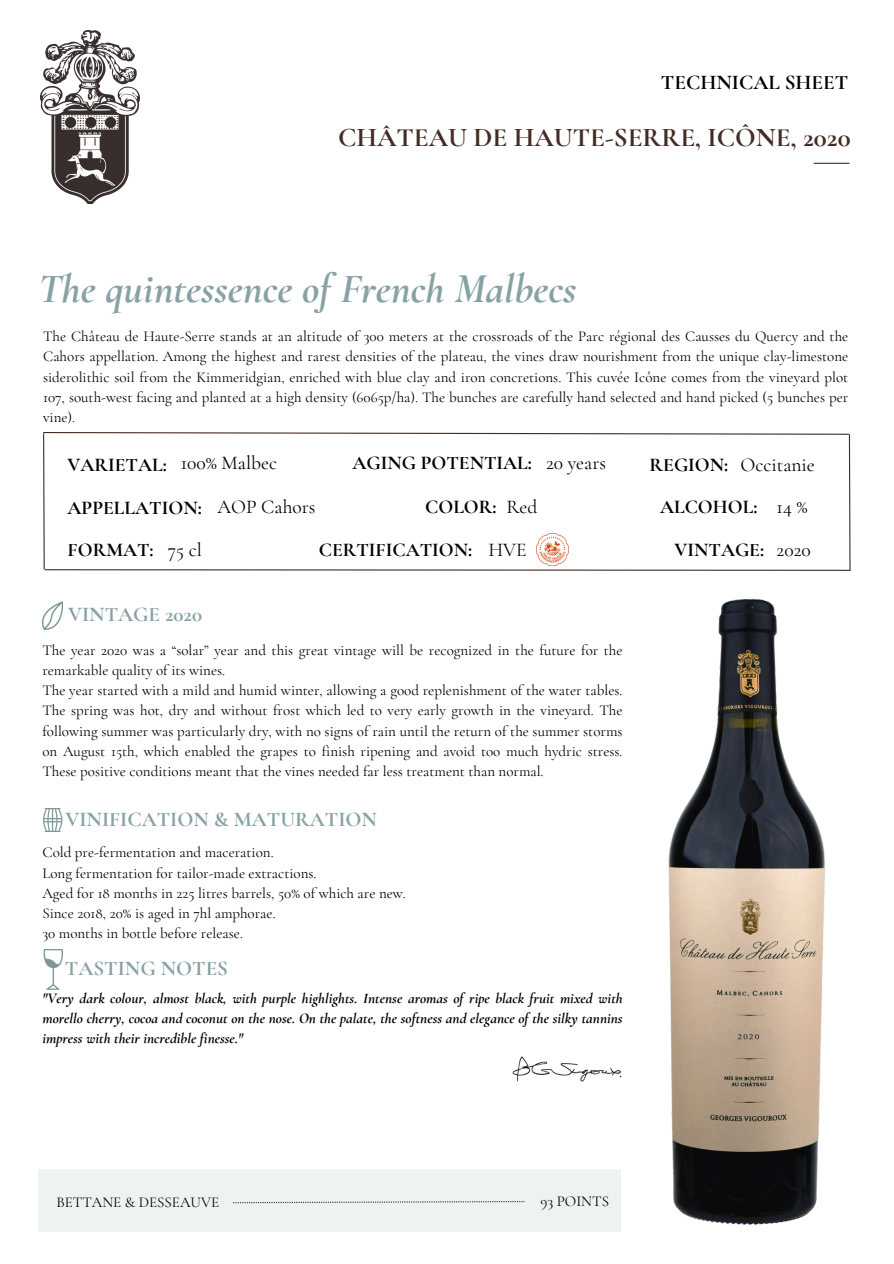
<style>
.page{position:relative;width:894px;height:1264px;background:#fff}
.page>*{position:absolute;margin:0;border:0;box-sizing:border-box;transform-origin:0 0}
.t1{font:italic 700 42px "Cormorant Garamond";color:#87a2a5}
.t2{font:700 27px "Cormorant Garamond";color:#442c24}
.t3{font:700 21px "Cormorant Garamond";color:#87a2a5}
.t4{font:700 21px "Cormorant Garamond";color:#000}
.t5{font:700 19.5px "Cormorant Garamond";color:#000}
.t6{font:19.5px "Cormorant Garamond";color:#000}
.t7{font:15px/20.2px "Cormorant Garamond";color:#000;text-align:justify}
.t8{font:italic 700 15px/20.2px "Cormorant Garamond";color:#000;text-align:justify}
</style>
<div class="page">
<hr style="left:813px;top:163px;width:36px;height:1px;background:#442c24">
<img style="left:512px;top:1056px;width:91px;height:26px">
<svg style="left:43px;top:432px;width:808px;height:139px"></svg>
<img style="left:536px;top:534px;width:32px;height:31px">
<img style="left:603px;top:538px;width:248px;height:694px">
<img style="left:40px;top:30px;width:99px;height:174px">
<img style="left:42px;top:601px;width:21px;height:28px">
<img style="left:43px;top:808px;width:20px;height:23px">
<img style="left:43px;top:949px;width:20px;height:40px">
<div style="left:38px;top:1169px;width:582px;height:62px;background:#eef2f2"></div>
<svg style="left:233px;top:1201px;width:291px;height:2px"></svg>
<p class="t4" style="left:660px;top:69px;width:189px">TECHNICAL SHEET</p>
<h3 class="t2" style="left:338px;top:121px;width:513px">CHÂTEAU DE HAUTE-SERRE, ICÔNE, 2020</h3>
<h5 class="t1" style="left:38px;top:263px;width:539px">The quintessence of French Malbecs</h5>
<h3 class="t7" style="left:43px;top:326px;width:806px">The Château de Haute-Serre stands at an altitude of 300 meters at the crossroads of the Parc régional des Causses du Quercy and the Cahors appellation. Among the highest and rarest densities of the plateau, the vines draw nourishment from the unique clay-limestone siderolithic soil from the Kimmeridgian, enriched with blue clay and iron concretions. This cuvée Icône comes from the vineyard plot 107, south-west facing and planted at a high density (6065p/ha). The bunches are carefully hand selected and hand picked (5 bunches per vine).</h3>
<p class="t5" style="left:68px;top:452px;width:101px">VARIETAL:</p>
<p class="t6" style="left:181px;top:451px;width:98px">100% Malbec</p>
<h3 class="t5" style="left:68px;top:496px;width:135px">APPELLATION:</h3>
<h3 class="t6" style="left:217px;top:495px;width:100px">AOP Cahors</h3>
<h5 class="t5" style="left:352px;top:451px;width:181px">AGING POTENTIAL:</h5>
<h3 class="t6" style="left:546px;top:451px;width:61px">20 years</h3>
<p class="t5" style="left:425px;top:495px;width:73px">COLOR:</p>
<h3 class="t6" style="left:506px;top:495px;width:33px">Red</h3>
<h2 class="t5" style="left:68px;top:537px;width:87px">FORMAT:</h2>
<p class="t6" style="left:168px;top:537px;width:35px">75 cl</p>
<h1 class="t5" style="left:318px;top:537px;width:155px">CERTIFICATION:</h1>
<p class="t6" style="left:488px;top:537px;width:40px">HVE</p>
<h3 class="t3" style="left:68px;top:602px;width:135px">VINTAGE 2020</h3>
<p class="t7" style="left:42px;top:639px;width:581px">The year 2020 was a “solar” year and this great vintage will be recognized in the future for the remarkable quality of its wines.</p>
<p class="t7" style="left:42px;top:680px;width:581px">The year started with a mild and humid winter, allowing a good replenishment of the water tables.<br>The spring was hot, dry and without frost which led to very early growth in the vineyard. The following summer was particularly dry, with no signs of rain until the return of the summer storms on August 15th, which enabled the grapes to finish ripening and avoid too much hydric stress.<br>These positive conditions meant that the vines needed far less treatment than normal.</p>
<p class="t3" style="left:66px;top:806px;width:313px">VINIFICATION &amp; MATURATION</p>
<h5 class="t7" style="left:42px;top:842px;width:233px">Cold pre-fermentation and maceration.</h5>
<h3 class="t7" style="left:42px;top:862px;width:275px">Long fermentation for tailor-made extractions.</h3>
<h5 class="t7" style="left:42px;top:882px;width:365px">Aged for 18 months in 225 litres barrels, 50% of which are new.</h5>
<h3 class="t7" style="left:42px;top:903px;width:235px">Since 2018, 20% is aged in 7hl amphorae.</h3>
<h4 class="t7" style="left:42px;top:923px;width:202px">30 months in bottle before release.</h4>
<h3 class="t3" style="left:65px;top:955px;width:165px">TASTING NOTES</h3>
<p class="t8" style="left:42px;top:987px;width:581px">"Very dark colour, almost black, with purple highlights. Intense aromas of ripe black fruit mixed with morello cherry, cocoa and coconut on the nose. On the palate, the softness and elegance of the silky tannins impress with their incredible finesse."</p>
<h5 class="t5" style="left:649px;top:452px;width:80px">REGION:</h5>
<h5 class="t6" style="left:740px;top:452px;width:76px">Occitanie</h5>
<p class="t5" style="left:660px;top:495px;width:99px">ALCOHOL:</p>
<h5 class="t6" style="left:776px;top:495px;width:33px">14 %</h5>
<h3 class="t5" style="left:674px;top:537px;width:91px">VINTAGE:</h3>
<h5 class="t6" style="left:776px;top:537px;width:36px">2020</h5>
<p class="t7" style="left:56px;top:1192px;width:164px">BETTANE &amp; DESSEAUVE</p>
<p class="t7" style="left:540px;top:1191px;width:70px">93 POINTS</p>
</div>
